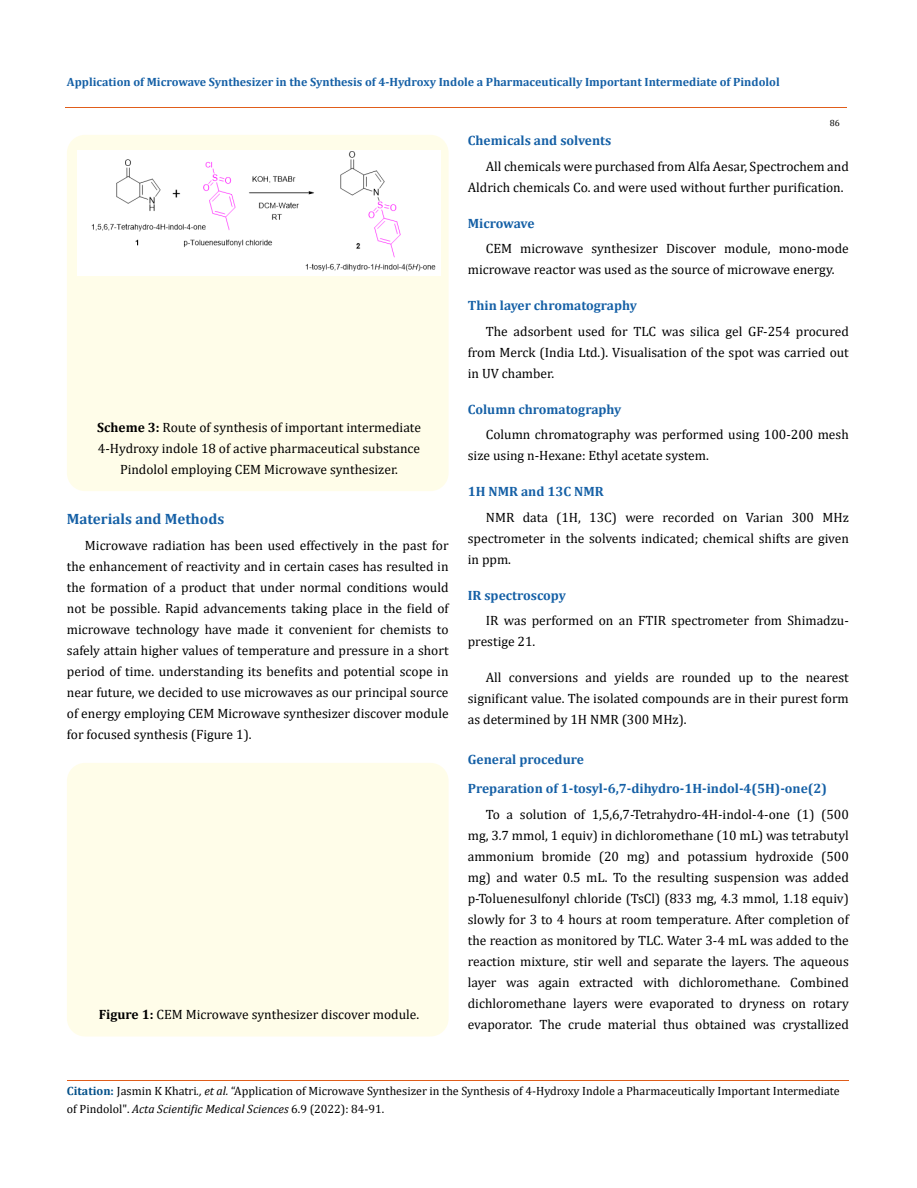
<style>
.page{position:relative;width:917px;height:1188px;background:#fff}
.page>*{position:absolute;margin:0;border:0;box-sizing:border-box;transform-origin:0 0}
.t1{font:700 15px "Cambria";color:#1560a6}
.t2{font:13.5px/21px "Cambria";color:#000;text-align:justify}
.t3{font:700 13.5px/29.2px "Cambria";color:#1560a6}
.t4{font:12px/18px "Cambria";color:#000}
.t5{font:700 12px "Cambria";color:#1560a6}
.t6{font:9px "Cambria";color:#000}
.s1{font-weight:700}
.s2{font-weight:700;color:#035089}
.s3{font-style:italic}
</style>
<div class="page">
<div style="left:67px;top:135px;width:381px;height:356px;background:#fffde9;border-radius:18px"></div>
<img style="left:77px;top:151px;width:363px;height:124px">
<div style="left:67px;top:763px;width:381px;height:273px;background:#fffde9;border-radius:18px"></div>
<hr style="left:65px;top:108px;width:782px;height:1px;background:#e05d1a">
<hr style="left:67px;top:1080px;width:781px;height:1px;background:#e05d1a">
<p class="t5" style="left:67px;top:73px;width:714px">Application of Microwave Synthesizer in the Synthesis of 4-Hydroxy Indole a Pharmaceutically Important Intermediate of Pindolol</p>
<p class="t6" style="left:829px;top:118px;width:11px">86</p>
<p class="t2" style="left:97px;top:417px;width:325px;text-align:center"><span class="s1">Scheme 3:</span> Route of synthesis of important intermediate<br>4-Hydroxy indole 18 of active pharmaceutical substance<br>Pindolol employing CEM Microwave synthesizer.</p>
<p class="t1" style="left:67px;top:509px;width:159px">Materials and Methods</p>
<p class="t2" style="left:67px;top:535px;width:383px;text-indent:18px">Microwave radiation has been used effectively in the past for the enhancement of reactivity and in certain cases has resulted in the formation of a product that under normal conditions would not be possible. Rapid advancements taking place in the field of microwave technology have made it convenient for chemists to safely attain higher values of temperature and pressure in a short period of time. understanding its benefits and potential scope in near future, we decided to use microwaves as our principal source of energy employing CEM Microwave synthesizer discover module for focused synthesis (Figure 1).</p>
<p class="t2" style="left:99px;top:1003px;width:322px"><span class="s1">Figure 1:</span> CEM Microwave synthesizer discover module.</p>
<p class="t3" style="left:468px;top:126px;width:145px">Chemicals and solvents</p>
<p class="t2" style="left:468px;top:156px;width:382px;text-indent:18px">All chemicals were purchased from Alfa Aesar, Spectrochem and<br>Aldrich chemicals Co. and were used without further purification.</p>
<p class="t3" style="left:468px;top:208px;width:68px">Microwave</p>
<p class="t2" style="left:468px;top:238px;width:382px;text-indent:18px">CEM microwave synthesizer Discover module, mono-mode microwave reactor was used as the source of microwave energy.</p>
<p class="t3" style="left:468px;top:291px;width:171px">Thin layer chromatography</p>
<p class="t2" style="left:468px;top:321px;width:382px;text-indent:18px">The adsorbent used for TLC was silica gel GF-254 procured from Merck (India Ltd.). Visualisation of the spot was carried out in UV chamber.</p>
<p class="t3" style="left:468px;top:394px;width:155px">Column chromatography</p>
<p class="t2" style="left:468px;top:424px;width:382px;text-indent:18px">Column chromatography was performed using 100-200 mesh size using n-Hexane: Ethyl acetate system.</p>
<p class="t3" style="left:468px;top:477px;width:137px">1H NMR and 13C NMR</p>
<p class="t2" style="left:468px;top:507px;width:382px;text-indent:18px">NMR data (1H, 13C) were recorded on Varian 300 MHz spectrometer in the solvents indicated; chemical shifts are given in ppm.</p>
<p class="t3" style="left:468px;top:580px;width:100px">IR spectroscopy</p>
<p class="t2" style="left:468px;top:610px;width:382px;text-indent:18px">IR was performed on an FTIR spectrometer from Shimadzu&shy;prestige 21.</p>
<p class="t2" style="left:468px;top:667px;width:382px;text-indent:18px">All conversions and yields are rounded up to the nearest significant value. The isolated compounds are in their purest form as determined by 1H NMR (300 MHz).</p>
<p class="t3" style="left:468px;top:745px;width:360px">General procedure<br>Preparation of 1-tosyl-6,7-dihydro-1H-indol-4(5H)-one(2)</p>
<p class="t2" style="left:468px;top:804px;width:382px;text-indent:18px">To a solution of 1,5,6,7-Tetrahydro-4H-indol-4-one (1) (500 mg, 3.7 mmol, 1 equiv) in dichloromethane (10 mL) was tetrabutyl ammonium bromide (20 mg) and potassium hydroxide (500 mg) and water 0.5 mL. To the resulting suspension was added p-Toluenesulfonyl chloride (TsCl) (833 mg, 4.3 mmol, 1.18 equiv) slowly for 3 to 4 hours at room temperature. After completion of the reaction as monitored by TLC. Water 3-4 mL was added to the reaction mixture, stir well and separate the layers. The aqueous layer was again extracted with dichloromethane. Combined dichloromethane layers were evaporated to dryness on rotary evaporator. The crude material thus obtained was crystallized</p>
<p class="t4" style="left:67px;top:1082px;width:774px"><span class="s2">Citation:</span> Jasmin K Khatri<span class="s3">., et al.</span> “Application of Microwave Synthesizer in the Synthesis of 4-Hydroxy Indole a Pharmaceutically Important Intermediate of Pindolol". <span class="s3">Acta Scientific Medical Sciences</span> 6.9 (2022): 84-91.</p>
</div>
